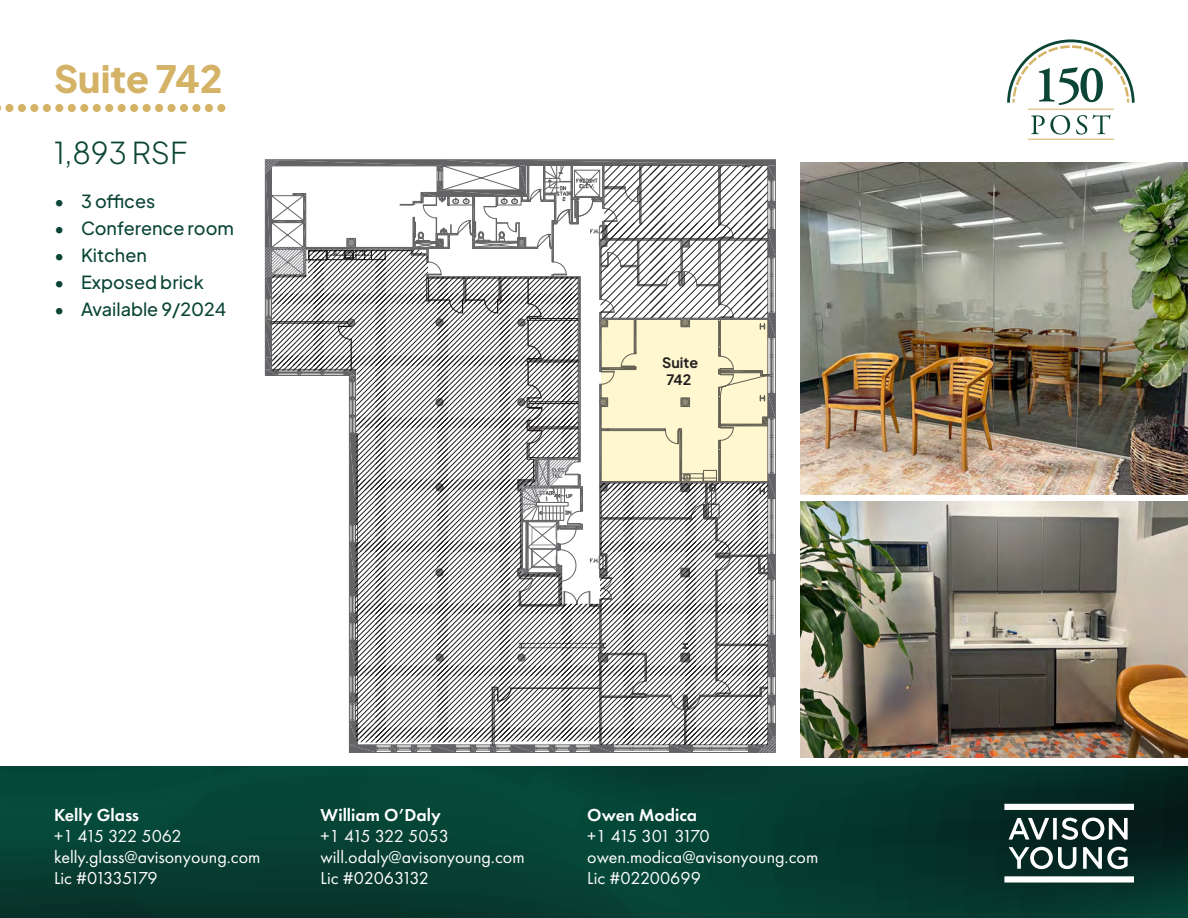
<style>
.page{position:relative;width:1188px;height:918px;background:#fff}
.page>*{position:absolute;margin:0;border:0;box-sizing:border-box;transform-origin:0 0}
.t1{font:800 37.5px "Plus Jakarta Sans";color:#d4b266}
.t2{font:300 30px "Plus Jakarta Sans";color:#0a4536}
.t3{font:18px/21px "Futura PT";color:#fff}
.t4{font:500 18px "Plus Jakarta Sans";color:#0a4536}
.t5{font:600 18px "Futura PT";color:#fff}
.t6{font:700 14.25px/17.1px "Plus Jakarta Sans";color:#231f20}
</style>
<div class="page">
<svg style="left:0;top:767px;width:1188px;height:151px;background:#053c30"></svg>
<svg style="left:265px;top:159px;width:511px;height:594px"></svg>
<img style="left:801px;top:163px;width:387px;height:332px">
<img style="left:801px;top:502px;width:387px;height:255px">
<svg style="left:1004px;top:804px;width:130px;height:6px"></svg>
<svg style="left:1004px;top:876px;width:130px;height:7px"></svg>
<svg style="left:1009px;top:818px;width:119px;height:22px"></svg>
<svg style="left:1009px;top:847px;width:67px;height:22px"></svg>
<svg style="left:1083px;top:847px;width:45px;height:22px"></svg>
<div style="left:5px;top:104px;width:9px;height:8px;background:#d4b366;border-radius:50%"></div>
<div style="left:18px;top:104px;width:8px;height:8px;background:#d4b366;border-radius:50%"></div>
<div style="left:30px;top:104px;width:8px;height:8px;background:#d4b366;border-radius:50%"></div>
<div style="left:43px;top:104px;width:8px;height:8px;background:#d4b366;border-radius:50%"></div>
<div style="left:55px;top:104px;width:8px;height:8px;background:#d4b366;border-radius:50%"></div>
<div style="left:68px;top:104px;width:8px;height:8px;background:#d4b366;border-radius:50%"></div>
<div style="left:80px;top:104px;width:8px;height:8px;background:#d4b366;border-radius:50%"></div>
<div style="left:93px;top:104px;width:8px;height:8px;background:#d4b366;border-radius:50%"></div>
<div style="left:105px;top:104px;width:8px;height:8px;background:#d4b366;border-radius:50%"></div>
<div style="left:118px;top:104px;width:8px;height:8px;background:#d4b366;border-radius:50%"></div>
<div style="left:130px;top:104px;width:8px;height:8px;background:#d4b366;border-radius:50%"></div>
<div style="left:143px;top:104px;width:8px;height:8px;background:#d4b366;border-radius:50%"></div>
<div style="left:155px;top:104px;width:8px;height:8px;background:#d4b366;border-radius:50%"></div>
<div style="left:168px;top:104px;width:8px;height:8px;background:#d4b366;border-radius:50%"></div>
<div style="left:180px;top:104px;width:8px;height:8px;background:#d4b366;border-radius:50%"></div>
<div style="left:192px;top:104px;width:9px;height:8px;background:#d4b366;border-radius:50%"></div>
<div style="left:205px;top:104px;width:8px;height:8px;background:#d4b366;border-radius:50%"></div>
<div style="left:217px;top:104px;width:8px;height:8px;background:#d4b366;border-radius:50%"></div>
<svg style="left:1031px;top:115px;width:39px;height:20px"></svg>
<svg style="left:1076px;top:115px;width:34px;height:20px"></svg>
<svg style="left:1007px;top:39px;width:128px;height:66px"></svg>
<hr style="left:1028px;top:109px;width:86px;height:1px;background:#d4b365">
<hr style="left:1028px;top:139px;width:86px;height:1px;background:#d4b365">
<p class="t1" style="left:54px;top:44px;width:170px">Suite 742</p>
<p class="t2" style="left:54px;top:129px;width:135px">1,893 RSF</p>
<p class="t4" style="left:54px;top:186px;width:103px">• 3 offices</p>
<p class="t4" style="left:54px;top:213px;width:181px">• Conference room</p>
<p class="t4" style="left:54px;top:240px;width:94px">• Kitchen</p>
<p class="t4" style="left:54px;top:267px;width:151px">• Exposed brick</p>
<p class="t4" style="left:54px;top:294px;width:174px">• Available 9/2024</p>
<p class="t6" style="left:662px;top:352px;width:37px">Suite<br>742</p>
<p class="t5" style="left:54px;top:804px;width:87px">Kelly Glass</p>
<p class="t3" style="left:54px;top:826px;width:208px">+1 415 322 5062 kelly.glass@avisonyoung.com<br>Lic #01335179</p>
<p class="t5" style="left:321px;top:804px;width:122px">William O’Daly</p>
<p class="t3" style="left:321px;top:826px;width:206px">+1 415 322 5053 will.odaly@avisonyoung.com<br>Lic #02063132</p>
<p class="t5" style="left:587px;top:804px;width:111px">Owen Modica</p>
<p class="t3" style="left:587px;top:826px;width:233px">+1 415 301 3170 owen.modica@avisonyoung.com<br>Lic #02200699</p>
</div>
